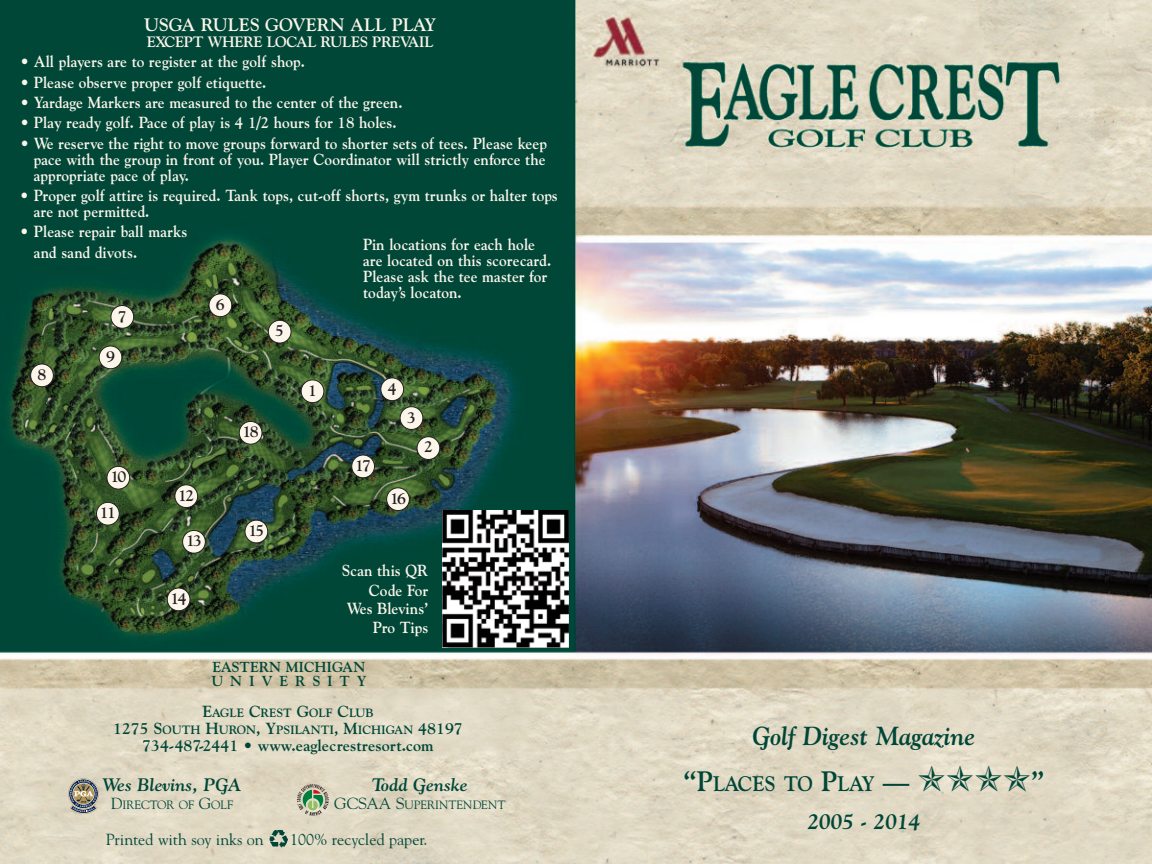
<style>
.page{position:relative;width:1152px;height:864px;background:#fff}
.page>*{position:absolute;margin:0;border:0;box-sizing:border-box;transform-origin:0 0}
.t1{font:italic 700 26px "Goudy";color:#004638;scale:.95 1}
.t2{font:italic 700 22px "Goudy";color:#004638;scale:.95 1}
.t3{font:700 21px "Goudy";letter-spacing:-.045em;color:#004638;scale:.95 1}
.t4{font:italic 700 18px "Goudy";color:#004638}
.t5{font:700 18px "Goudy";color:#fbf5ea}
.t6{font:700 16px/16px "Goudy";color:#fbf5ea;scale:.95 1}
.t7{font:16px "Goudy";color:#004638}
.t8{font:700 16px "Goudy";color:#004638}
.t9{font:700 16px "Goudy";letter-spacing:-.11em;color:#231f20}
.t10{font:700 15px "Goudy";letter-spacing:-.02em;color:#fbf5ea}
.t11{font:700 14.4px/14.4px "Goudy";color:#004638}
.t12{font:700 12px/17px "Goudy";color:#004638;text-align:center}
.t13{font:12px "Goudy";color:#004638}
.s1{font-size:16px}
.s2{font-size:28px}
</style>
<div class="page">
<img style="left:0;top:0;width:1152px;height:864px">
<svg style="left:68px;top:778px;width:31px;height:36px"></svg>
<svg style="left:297px;top:784px;width:32px;height:32px"></svg>
<svg style="left:308px;top:800px;width:10px;height:10px"></svg>
<div style="left:301px;top:380px;width:23px;height:23px;background:#fbf5ea;border-radius:50%"></div>
<div style="left:301px;top:379px;width:23px;height:24px;border:2px solid #231f20;border-radius:50%"></div>
<div style="left:417px;top:437px;width:23px;height:22px;background:#fbf5ea;border-radius:50%"></div>
<div style="left:417px;top:436px;width:23px;height:24px;border:2px solid #231f20;border-radius:50%"></div>
<div style="left:400px;top:407px;width:23px;height:22px;background:#fbf5ea;border-radius:50%"></div>
<div style="left:400px;top:406px;width:23px;height:24px;border:2px solid #231f20;border-radius:50%"></div>
<div style="left:381px;top:378px;width:23px;height:23px;background:#fbf5ea;border-radius:50%"></div>
<div style="left:380px;top:377px;width:24px;height:24px;border:2px solid #231f20;border-radius:50%"></div>
<div style="left:268px;top:320px;width:23px;height:23px;background:#fbf5ea;border-radius:50%"></div>
<div style="left:268px;top:320px;width:24px;height:24px;border:2px solid #231f20;border-radius:50%"></div>
<div style="left:99px;top:346px;width:23px;height:23px;background:#fbf5ea;border-radius:50%"></div>
<div style="left:99px;top:346px;width:23px;height:23px;border:2px solid #231f20;border-radius:50%"></div>
<div style="left:31px;top:364px;width:22px;height:23px;background:#fbf5ea;border-radius:50%"></div>
<div style="left:30px;top:364px;width:24px;height:23px;border:2px solid #231f20;border-radius:50%"></div>
<div style="left:111px;top:306px;width:23px;height:22px;background:#fbf5ea;border-radius:50%"></div>
<div style="left:110px;top:305px;width:24px;height:24px;border:2px solid #231f20;border-radius:50%"></div>
<div style="left:209px;top:294px;width:23px;height:23px;background:#fbf5ea;border-radius:50%"></div>
<div style="left:208px;top:293px;width:24px;height:24px;border:2px solid #231f20;border-radius:50%"></div>
<div style="left:107px;top:466px;width:23px;height:23px;background:#fbf5ea;border-radius:50%"></div>
<div style="left:106px;top:466px;width:24px;height:24px;border:2px solid #231f20;border-radius:50%"></div>
<div style="left:96px;top:502px;width:23px;height:23px;background:#fbf5ea;border-radius:50%"></div>
<div style="left:96px;top:502px;width:24px;height:24px;border:2px solid #231f20;border-radius:50%"></div>
<div style="left:175px;top:485px;width:23px;height:23px;background:#fbf5ea;border-radius:50%"></div>
<div style="left:174px;top:484px;width:24px;height:24px;border:2px solid #231f20;border-radius:50%"></div>
<div style="left:183px;top:530px;width:22px;height:23px;background:#fbf5ea;border-radius:50%"></div>
<div style="left:182px;top:530px;width:24px;height:24px;border:2px solid #231f20;border-radius:50%"></div>
<div style="left:167px;top:588px;width:23px;height:23px;background:#fbf5ea;border-radius:50%"></div>
<div style="left:167px;top:588px;width:23px;height:23px;border:2px solid #231f20;border-radius:50%"></div>
<div style="left:239px;top:421px;width:23px;height:23px;background:#fbf5ea;border-radius:50%"></div>
<div style="left:239px;top:421px;width:23px;height:24px;border:2px solid #231f20;border-radius:50%"></div>
<div style="left:352px;top:455px;width:22px;height:23px;background:#fbf5ea;border-radius:50%"></div>
<div style="left:351px;top:455px;width:24px;height:23px;border:2px solid #231f20;border-radius:50%"></div>
<div style="left:387px;top:488px;width:22px;height:23px;background:#fbf5ea;border-radius:50%"></div>
<div style="left:386px;top:487px;width:24px;height:24px;border:2px solid #231f20;border-radius:50%"></div>
<div style="left:245px;top:520px;width:23px;height:23px;background:#fbf5ea;border-radius:50%"></div>
<div style="left:244px;top:520px;width:24px;height:23px;border:2px solid #231f20;border-radius:50%"></div>
<img style="left:443px;top:510px;width:125px;height:137px">
<img style="left:267px;top:825px;width:23px;height:27px">
<p class="t5" style="left:144px;top:14px;width:294px">USGA RULES GOVERN ALL PLAY</p>
<p class="t10" style="left:147px;top:33px;width:288px">EXCEPT WHERE LOCAL RULES PREVAIL</p>
<p class="t6" style="left:20px;top:54px;width:301px">• All players are to register at the golf shop.</p>
<p class="t6" style="left:20px;top:74px;width:261px">• Please observe proper golf etiquette.</p>
<p class="t6" style="left:20px;top:95px;width:404px">• Yardage Markers are measured to the center of the green.</p>
<p class="t6" style="left:20px;top:115px;width:398px">• Play ready golf. Pace of play is 4 1/2 hours for 18 holes.</p>
<p class="t6" style="left:34px;top:135px;width:542px;text-align:justify;text-indent:-14px">• We reserve the right to move groups forward to shorter sets of tees. Please keep pace with the group in front of you. Player Coordinator will strictly enforce the appropriate pace of play.</p>
<p class="t6" style="left:34px;top:187px;width:553px;text-indent:-14px">• Proper golf attire is required. Tank tops, cut-off shorts, gym trunks or halter tops are not permitted.</p>
<p class="t6" style="left:34px;top:222px;width:163px;line-height:20.4px;text-indent:-14px">• Please repair ball marks and sand divots.</p>
<p class="t6" style="left:363px;top:236px;width:200px">Pin locations for each hole are located on this scorecard.<br>Please ask the tee master for today’s locaton.</p>
<p class="t9" style="left:216px;top:295px;width:10px">6</p>
<p class="t9" style="left:118px;top:307px;width:10px">7</p>
<p class="t9" style="left:38px;top:365px;width:10px">8</p>
<p class="t9" style="left:106px;top:347px;width:10px">9</p>
<p class="t9" style="left:110px;top:467px;width:18px">10</p>
<p class="t9" style="left:100px;top:503px;width:18px">11</p>
<p class="t9" style="left:275px;top:321px;width:10px">5</p>
<p class="t9" style="left:178px;top:486px;width:18px">12</p>
<p class="t9" style="left:186px;top:531px;width:18px">13</p>
<p class="t9" style="left:171px;top:589px;width:18px">14</p>
<p class="t9" style="left:243px;top:423px;width:18px">18</p>
<p class="t9" style="left:248px;top:521px;width:18px">15</p>
<p class="t9" style="left:308px;top:381px;width:10px">1</p>
<p class="t9" style="left:355px;top:456px;width:18px">17</p>
<p class="t9" style="left:388px;top:379px;width:10px">4</p>
<p class="t9" style="left:407px;top:408px;width:10px">3</p>
<p class="t9" style="left:424px;top:438px;width:10px">2</p>
<p class="t9" style="left:390px;top:489px;width:18px">16</p>
<p class="t6" style="left:342px;top:560px;width:92px;line-height:19.2px;text-align:right">Scan this QR<br>Code For<br>Wes Blevins’<br>Pro Tips</p>
<p class="t11" style="left:211px;top:660px;width:157px">EASTERN MICHIGAN<br>UNIVERSITY</p>
<p class="t12" style="left:113px;top:704px;width:351px"><span class="s1">E</span>AGLE <span class="s1">C</span>REST <span class="s1">G</span>OLF <span class="s1">C</span>LUB<br><span class="s1">1275 S</span>OUTH <span class="s1">H</span>URON<span class="s1">, Y</span>PSILANTI<span class="s1">, M</span>ICHIGAN <span class="s1">48197</span></p>
<p class="t8" style="left:142px;top:736px;width:293px">734-487-2441 • www.eaglecrestresort.com</p>
<p class="t4" style="left:103px;top:774px;width:140px">Wes Blevins, PGA</p>
<p class="t13" style="left:111px;top:798px;width:124px"><span class="s1">D</span>IRECTOR OF <span class="s1">G</span>OLF</p>
<p class="t4" style="left:372px;top:774px;width:98px">Todd Genske</p>
<p class="t13" style="left:334px;top:798px;width:173px"><span class="s1">GCSAA S</span>UPERINTENDENT</p>
<p class="t7" style="left:106px;top:830px;width:160px">Printed with soy inks on</p>
<p class="t7" style="left:290px;top:830px;width:139px">100% recycled paper.</p>
<h1 class="t1" style="left:752px;top:721px;width:236px">Golf Digest Magazine</h1>
<h3 class="t3" style="left:684px;top:771px;width:381px"><span class="s2">“P</span>LACES TO <span class="s2">P</span>LAY <span class="s2">—</span> ✯✯✯✯<span class="s2">”</span></h3>
<h2 class="t2" style="left:808px;top:808px;width:120px">2005 - 2014</h2>
</div>
